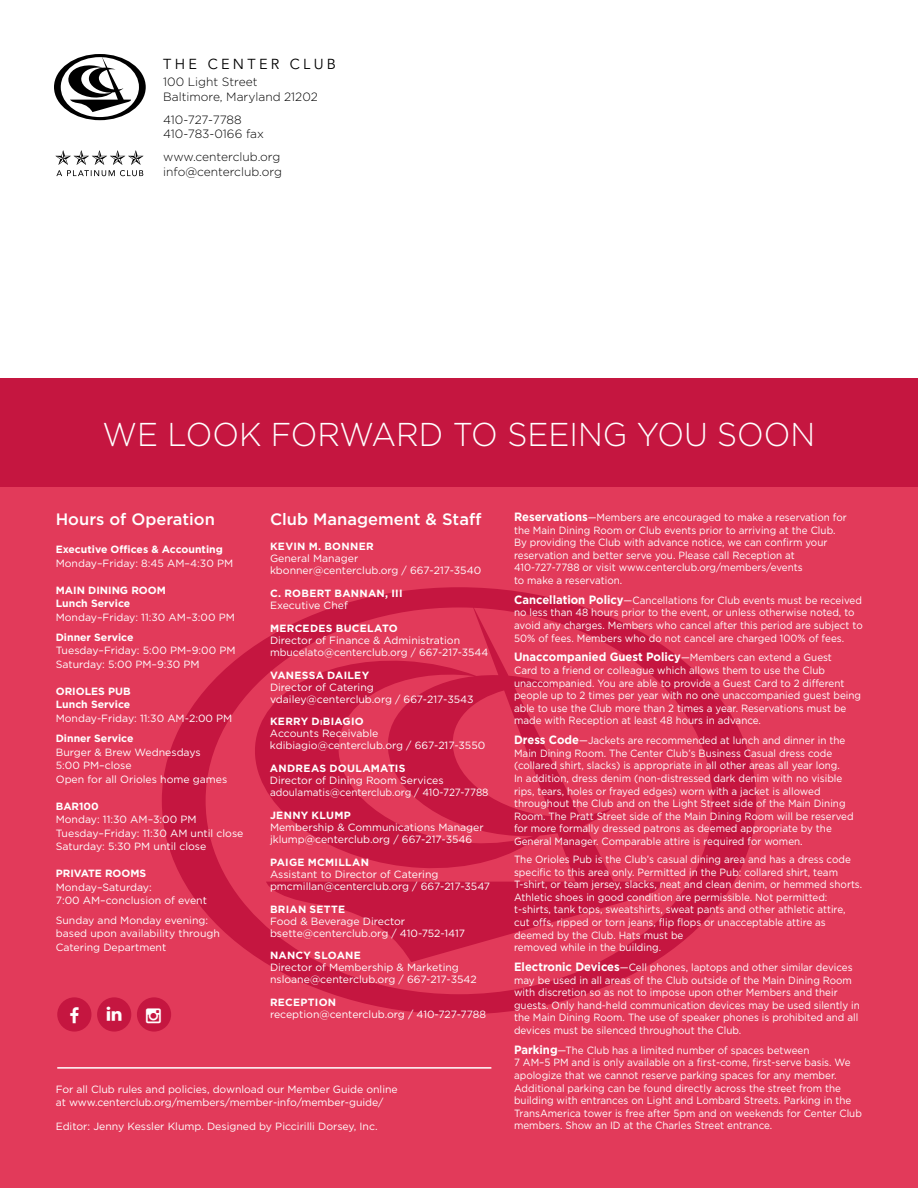
<style>
.page{position:relative;width:918px;height:1188px;background:#fff}
.page>*{position:absolute;margin:0;border:0;box-sizing:border-box;transform-origin:0 0}
.t1{font:300 33px "Gotham";color:#fff;scale:.95 1}
.t2{font:500 16.5px "Gotham";color:#fff}
.t3{font:14.4px "Avenir";letter-spacing:.23em;color:#000}
.t4{font:300 12px/14.4px "Gotham";color:#000}
.t5{font:700 12px "Gotham";color:#fff;scale:.94 1}
.t6{font:10.5px/12.6px "Gotham";color:#fff;scale:.94 1}
.t7{font:10.5px/12px "Gotham";color:#fff}
.t8{font:700 10.5px/13.5px "Gotham";color:#fff}
.t9{font:700 10.5px "Gotham";letter-spacing:.025em;color:#fff}
.t10{font:700 10.5px "Gotham";letter-spacing:.03em;color:#fff}
.t11{font:700 10.5px "Gotham";letter-spacing:.02em;color:#fff}
.t12{font:700 10.5px "Gotham";letter-spacing:.035em;color:#fff}
.s1{font-weight:700}
.s2{font-weight:700;font-size:7.35px}
.s3{font-weight:700;font-size:12px}
.s4{font-weight:400;font-size:10.5px}
</style>
<div class="page">
<div style="left:0;top:487px;width:918px;height:701px;background:#e23a5a"></div>
<svg style="left:162px;top:587px;width:594px;height:427px"></svg>
<div style="left:0;top:379px;width:918px;height:108px;background:#c51640"></div>
<svg style="left:54px;top:54px;width:92px;height:66px"></svg>
<svg style="left:55px;top:150px;width:88px;height:26px"></svg>
<div style="left:57px;top:997px;width:34px;height:35px;background:#c51640;border-radius:50%"></div>
<div style="left:97px;top:997px;width:34px;height:35px;background:#c51640;border-radius:50%"></div>
<div style="left:137px;top:997px;width:34px;height:35px;background:#c51640;border-radius:50%"></div>
<hr style="left:57px;top:1067px;width:434px;height:2px;background:#fff">
<h3 class="t3" style="left:163px;top:55px;width:174px">THE CENTER CLUB</h3>
<p class="t4" style="left:163px;top:74px;width:156px">100 Light Street<br>Baltimore, Maryland 21202</p>
<p class="t4" style="left:163px;top:112px;width:102px">410-727-7788<br>410-783-0166 fax</p>
<p class="t4" style="left:163px;top:150px;width:120px">www.centerclub.org info@centerclub.org</p>
<h1 class="t1" style="left:103px;top:414px;width:752px">WE LOOK FORWARD TO SEEING YOU SOON</h1>
<h2 class="t2" style="left:56px;top:508px;width:161px">Hours of Operation</h2>
<p class="t8" style="left:56px;top:543px;width:169px">Executive Offices &amp; Accounting</p>
<p class="t7" style="left:56px;top:557px;width:179px">Monday–Friday: 8:45 AM–4:30 PM</p>
<p class="t8" style="left:56px;top:583px;width:112px">MAIN DINING ROOM<br>Lunch Service</p>
<p class="t7" style="left:56px;top:611px;width:181px">Monday–Friday: 11:30 AM–3:00 PM</p>
<p class="t8" style="left:56px;top:630px;width:79px">Dinner Service</p>
<p class="t7" style="left:56px;top:644px;width:181px;line-height:13.5px">Tuesday–Friday: 5:00 PM–9:00 PM<br>Saturday: 5:00 PM–9:30 PM</p>
<p class="t8" style="left:56px;top:684px;width:76px">ORIOLES PUB<br>Lunch Service</p>
<p class="t7" style="left:56px;top:712px;width:178px">Monday-Friday: 11:30 AM-2:00 PM</p>
<p class="t8" style="left:56px;top:732px;width:79px">Dinner Service</p>
<p class="t7" style="left:56px;top:745px;width:173px;line-height:13.5px">Burger &amp; Brew Wednesdays<br>5:00 PM–close<br>Open for all Orioles home games</p>
<p class="t8" style="left:56px;top:799px;width:45px">BAR100</p>
<p class="t7" style="left:56px;top:813px;width:189px;line-height:13.5px">Monday: 11:30 AM–3:00 PM<br>Tuesday–Friday: 11:30 AM until close<br>Saturday: 5:30 PM until close</p>
<p class="t8" style="left:56px;top:867px;width:92px">PRIVATE ROOMS</p>
<p class="t7" style="left:56px;top:880px;width:153px;line-height:13.5px">Monday–Saturday:<br>7:00 AM–conclusion of event</p>
<p class="t7" style="left:56px;top:913px;width:166px;line-height:13.5px">Sunday and Monday evening: based upon availability through<br>Catering Department</p>
<h2 class="t2" style="left:270px;top:508px;width:213px">Club Management &amp; Staff</h2>
<p class="t10" style="left:270px;top:540px;width:105px">KEVIN M. BONNER</p>
<p class="t7" style="left:270px;top:552px;width:213px">General Manager kbonner@centerclub.org / 667-217-3540</p>
<p class="t9" style="left:270px;top:586px;width:134px">C. ROBERT BANNAN, III</p>
<p class="t7" style="left:270px;top:599px;width:79px">Executive Chef</p>
<p class="t10" style="left:270px;top:621px;width:129px">MERCEDES BUCELATO</p>
<p class="t7" style="left:270px;top:634px;width:220px">Director of Finance &amp; Administration mbucelato@centerclub.org / 667-217-3544</p>
<p class="t11" style="left:270px;top:668px;width:101px">VANESSA DAILEY</p>
<p class="t7" style="left:270px;top:681px;width:205px">Director of Catering vdailey@centerclub.org / 667-217-3543</p>
<p class="t7" style="left:270px;top:715px;width:217px"><span class="s1">KERRY D</span><span class="s2">i</span><span class="s1">BIAGIO<br></span>Accounts Receivable kdibiagio@centerclub.org / 667-217-3550</p>
<p class="t9" style="left:270px;top:762px;width:137px">ANDREAS DOULAMATIS</p>
<p class="t7" style="left:270px;top:774px;width:220px">Director of Dining Room Services adoulamatis@centerclub.org / 410-727-7788</p>
<p class="t12" style="left:270px;top:808px;width:83px">JENNY KLUMP</p>
<p class="t7" style="left:270px;top:821px;width:215px">Membership &amp; Communications Manager jklump@centerclub.org / 667-217-3546</p>
<p class="t9" style="left:270px;top:855px;width:100px">PAIGE MCMILLAN</p>
<p class="t7" style="left:270px;top:868px;width:222px">Assistant to Director of Catering pmcmillan@centerclub.org / 667-217-3547</p>
<p class="t10" style="left:270px;top:902px;width:77px">BRIAN SETTE</p>
<p class="t7" style="left:270px;top:915px;width:197px">Food &amp; Beverage Director bsette@centerclub.org / 410-752-1417</p>
<p class="t11" style="left:270px;top:949px;width:92px">NANCY SLOANE</p>
<p class="t7" style="left:270px;top:961px;width:208px">Director of Membership &amp; Marketing nsloane@centerclub.org / 667-217-3542</p>
<p class="t9" style="left:270px;top:995px;width:68px">RECEPTION</p>
<p class="t7" style="left:270px;top:1008px;width:218px">reception@centerclub.org / 410-727-7788</p>
<p class="t7" style="left:56px;top:1082px;width:343px;line-height:13.5px">For all Club rules and policies, download our Member Guide online at www.centerclub.org/members/member-info/member-guide/</p>
<p class="t7" style="left:56px;top:1120px;width:323px">Editor: Jenny Kessler Klump. Designed by Piccirilli Dorsey, Inc.</p>
<p class="t6" style="left:514px;top:511px;width:355px"><span class="s3">Reservations</span>—Members are encouraged to make a reservation for the Main Dining Room or Club events prior to arriving at the Club.<br>By providing the Club with advance notice, we can confirm your reservation and better serve you. Please call Reception at 410-727-7788 or visit www.centerclub.org/members/events<br>to make a reservation.</p>
<p class="t6" style="left:514px;top:594px;width:372px"><span class="s3">Cancellation Policy</span>—Cancellations for Club events must be received no less than 48 hours prior to the event, or unless otherwise noted, to avoid any charges. Members who cancel after this period are subject to 50% of fees. Members who do not cancel are charged 100% of fees.</p>
<p class="t5" style="left:514px;top:649px;width:340px">Unaccompanied Guest Policy<span class="s4">—Members can extend a Guest</span></p>
<p class="t6" style="left:514px;top:664px;width:371px">Card to a friend or colleague which allows them to use the Club unaccompanied. You are able to provide a Guest Card to 2 different people up to 2 times per year with no one unaccompanied guest being able to use the Club more than 2 times a year. Reservations must be made with Reception at least 48 hours in advance.</p>
<p class="t6" style="left:514px;top:734px;width:363px"><span class="s3">Dress Code</span>—Jackets are recommended at lunch and dinner in the Main Dining Room. The Center Club’s Business Casual dress code (collared shirt, slacks) is appropriate in all other areas all year long.<br>In addition, dress denim (non-distressed dark denim with no visible rips, tears, holes or frayed edges) worn with a jacket is allowed throughout the Club and on the Light Street side of the Main Dining Room. The Pratt Street side of the Main Dining Room will be reserved for more formally dressed patrons as deemed appropriate by the General Manager. Comparable attire is required for women.</p>
<p class="t6" style="left:514px;top:853px;width:372px">The Orioles Pub is the Club’s casual dining area and has a dress code specific to this area only. Permitted in the Pub: collared shirt, team T-shirt, or team jersey, slacks, neat and clean denim, or hemmed shorts.<br>Athletic shoes in good condition are permissible. Not permitted: t-shirts, tank tops, sweatshirts, sweat pants and other athletic attire, cut offs, ripped or torn jeans, flip flops or unacceptable attire as deemed by the Club. Hats must be<br>removed while in the building.</p>
<p class="t6" style="left:514px;top:961px;width:369px"><span class="s3">Electronic Devices</span>—Cell phones, laptops and other similar devices may be used in all areas of the Club outside of the Main Dining Room with discretion so as not to impose upon other Members and their guests. Only hand-held communication devices may be used silently in the Main Dining Room. The use of speaker phones is prohibited and all devices must be silenced throughout the Club.</p>
<p class="t6" style="left:514px;top:1044px;width:372px"><span class="s3">Parking</span>—The Club has a limited number of spaces between<br>7 AM–5 PM and is only available on a first-come, first-serve basis. We apologize that we cannot reserve parking spaces for any member.<br>Additional parking can be found directly across the street from the building with entrances on Light and Lombard Streets. Parking in the TransAmerica tower is free after 5pm and on weekends for Center Club members. Show an ID at the Charles Street entrance.</p>
</div>
